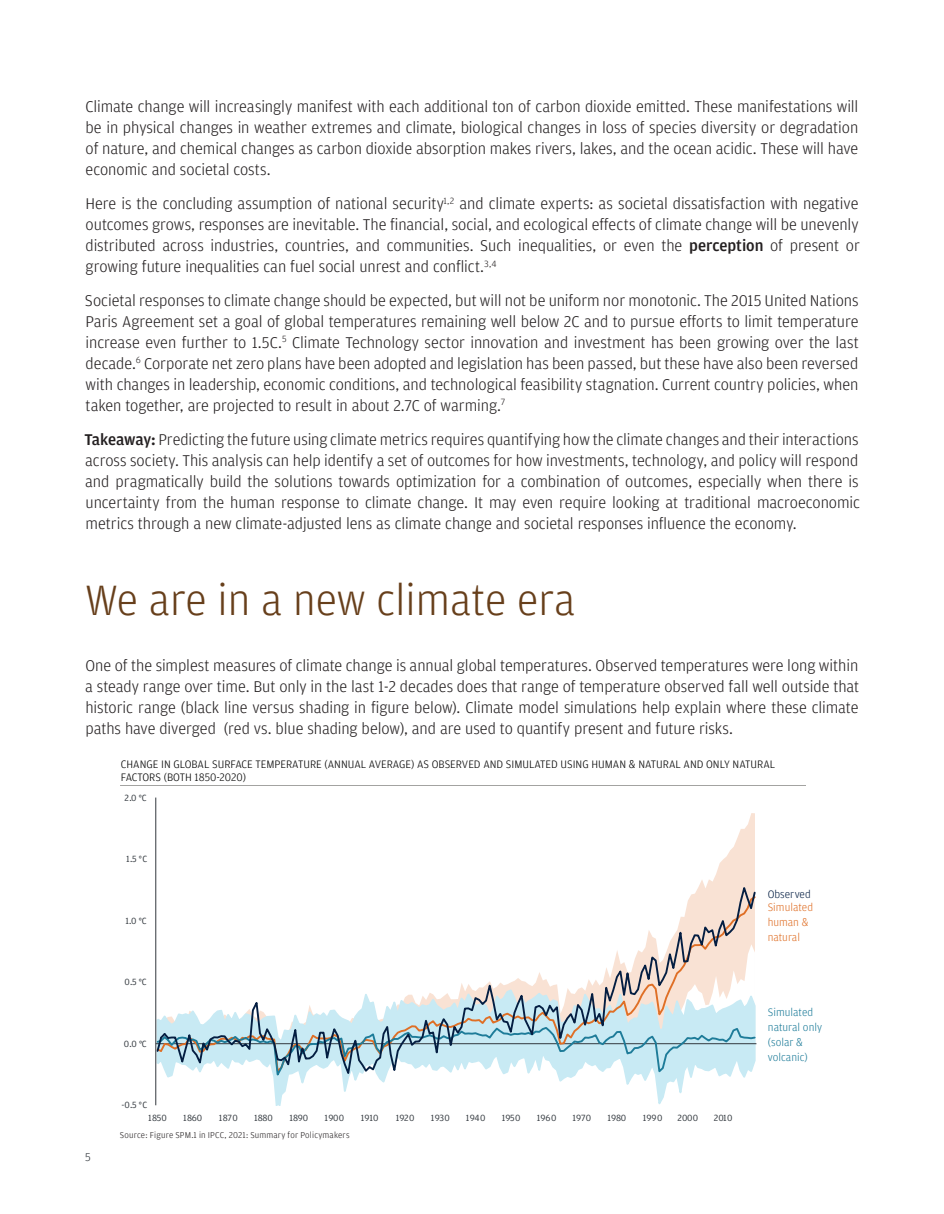
<style>
.page{position:relative;width:944px;height:1214px;background:#fff}
.page>*{position:absolute;margin:0;border:0;box-sizing:border-box;transform-origin:0 0}
.t1{font:300 45px "Amplitude";color:#673f1b}
.t2{font:300 16.5px/21px "Amplitude";letter-spacing:-.005em;color:#231f20;text-align:justify}
.t3{font:300 12px "Amplitude";color:#31373d}
.t4{font:300 11.4px/13.4px "Amplitude";color:#000}
.t5{font:300 11.4px/15px "Amplitude";color:#1e7c99}
.t6{font:300 11.4px/12.5px "Amplitude";color:#df6f26}
.t7{font:9.6px "Amplitude";letter-spacing:.02em;color:#32383e}
.t8{font:300 9.6px "Amplitude";color:#32383e}
.t9{font:300 9px "Amplitude";letter-spacing:.015em;color:#231f20}
.s1{font-weight:500}
.s2{color:#041e42}
</style>
<div class="page">
<svg style="left:701px;top:813px;width:54px;height:68px"></svg>
<hr style="left:155px;top:797px;width:1px;height:308px;background:#32383e">
<svg style="left:155px;top:987px;width:529px;height:118px"></svg>
<svg style="left:166px;top:881px;width:591px;height:199px"></svg>
<p class="t2" style="left:85px;top:96px;width:774px">Climate change will increasingly manifest with each additional ton of carbon dioxide emitted. These manifestations will be in physical changes in weather extremes and climate, biological changes in loss of species diversity or degradation of nature, and chemical changes as carbon dioxide absorption makes rivers, lakes, and the ocean acidic. These will have economic and societal costs.</p>
<p class="t2" style="left:85px;top:193px;width:776px">Here is the concluding assumption of national security<sup>1,2</sup> and climate experts: as societal dissatisfaction with negative outcomes grows, responses are inevitable. The financial, social, and ecological effects of climate change will be unevenly distributed across industries, countries, and communities. Such inequalities, or even the <span class="s1">perception</span> of present or growing future inequalities can fuel social unrest and conflict.<sup>3,4</sup></p>
<p class="t2" style="left:85px;top:290px;width:775px">Societal responses to climate change should be expected, but will not be uniform nor monotonic. The 2015 United Nations Paris Agreement set a goal of global temperatures remaining well below 2C and to pursue efforts to limit temperature increase even further to 1.5C.<sup>5</sup> Climate Technology sector innovation and investment has been growing over the last decade.<sup>6</sup> Corporate net zero plans have been adopted and legislation has been passed, but these have also been reversed with changes in leadership, economic conditions, and technological feasibility stagnation. Current country policies, when taken together, are projected to result in about 2.7C of warming.<sup>7</sup></p>
<p class="t2" style="left:84px;top:429px;width:777px"><span class="s1">Takeaway:</span> Predicting the future using climate metrics requires quantifying how the climate changes and their interactions across society. This analysis can help identify a set of outcomes for how investments, technology, and policy will respond and pragmatically build the solutions towards optimization for a combination of outcomes, especially when there is uncertainty from the human response to climate change. It may even require looking at traditional macroeconomic metrics through a new climate-adjusted lens as climate change and societal responses influence the economy.</p>
<p class="t1" style="left:85px;top:575px;width:491px">We are in a new climate era</p>
<p class="t2" style="left:85px;top:655px;width:775px">One of the simplest measures of climate change is annual global temperatures. Observed temperatures were long within a steady range over time. But only in the last 1-2 decades does that range of temperature observed fall well outside that historic range (black line versus shading in figure below). Climate model simulations help explain where these climate paths have diverged (red vs. blue shading below), and are used to quantify present and future risks.</p>
<p class="t4" style="left:121px;top:757px;width:655px">CHANGE IN GLOBAL SURFACE TEMPERATURE (ANNUAL AVERAGE) AS OBSERVED AND SIMULATED USING HUMAN &amp; NATURAL AND ONLY NATURAL<br>FACTORS (BOTH 1850-2020)</p>
<p class="t7" style="left:125px;top:792px;width:23px">2.0 °C</p>
<p class="t3" style="left:85px;top:1150px;width:7px">5</p>
<p class="t7" style="left:126px;top:853px;width:23px">1.5 °C</p>
<p class="t7" style="left:125px;top:915px;width:23px">1.0 °C</p>
<p class="t7" style="left:125px;top:976px;width:23px">0.5 °C</p>
<p class="t7" style="left:124px;top:1038px;width:24px">0.0 °C</p>
<p class="t7" style="left:122px;top:1099px;width:27px">-0.5 °C</p>
<p class="t7" style="left:148px;top:1112px;width:20px">1850</p>
<p class="t7" style="left:183px;top:1112px;width:20px">1860</p>
<p class="t7" style="left:219px;top:1112px;width:20px">1870</p>
<p class="t7" style="left:254px;top:1112px;width:20px">1880</p>
<p class="t7" style="left:289px;top:1112px;width:20px">1890</p>
<p class="t7" style="left:324px;top:1112px;width:21px">1900</p>
<p class="t7" style="left:361px;top:1112px;width:19px">1910</p>
<p class="t7" style="left:395px;top:1112px;width:20px">1920</p>
<p class="t7" style="left:431px;top:1112px;width:20px">1930</p>
<p class="t7" style="left:466px;top:1112px;width:21px">1940</p>
<p class="t7" style="left:501px;top:1112px;width:20px">1950</p>
<p class="t7" style="left:537px;top:1112px;width:21px">1960</p>
<p class="t7" style="left:572px;top:1112px;width:20px">1970</p>
<p class="t7" style="left:607px;top:1112px;width:20px">1980</p>
<p class="t7" style="left:643px;top:1112px;width:21px">1990</p>
<p class="t7" style="left:677px;top:1112px;width:22px">2000</p>
<p class="t7" style="left:713px;top:1112px;width:20px">2010</p>
<p class="t9" style="left:120px;top:1130px;width:231px">Source: Figure SPM.1 in IPCC, 2021: Summary for Policymakers</p>
<p class="t8" style="left:120px;top:1135px;width:237px">Source: Figure SPM.1 in IPCC, 2021: Summary for Policymakers</p>
<p class="t6" style="left:767px;top:888px;width:47px"><span class="s2">Observed<br></span>Simulated</p>
<p class="t6" style="left:767px;top:914px;width:42px;line-height:15.3px">human &amp; natural</p>
<p class="t5" style="left:768px;top:1004px;width:56px">Simulated natural only (solar &amp; volcanic)</p>
</div>
